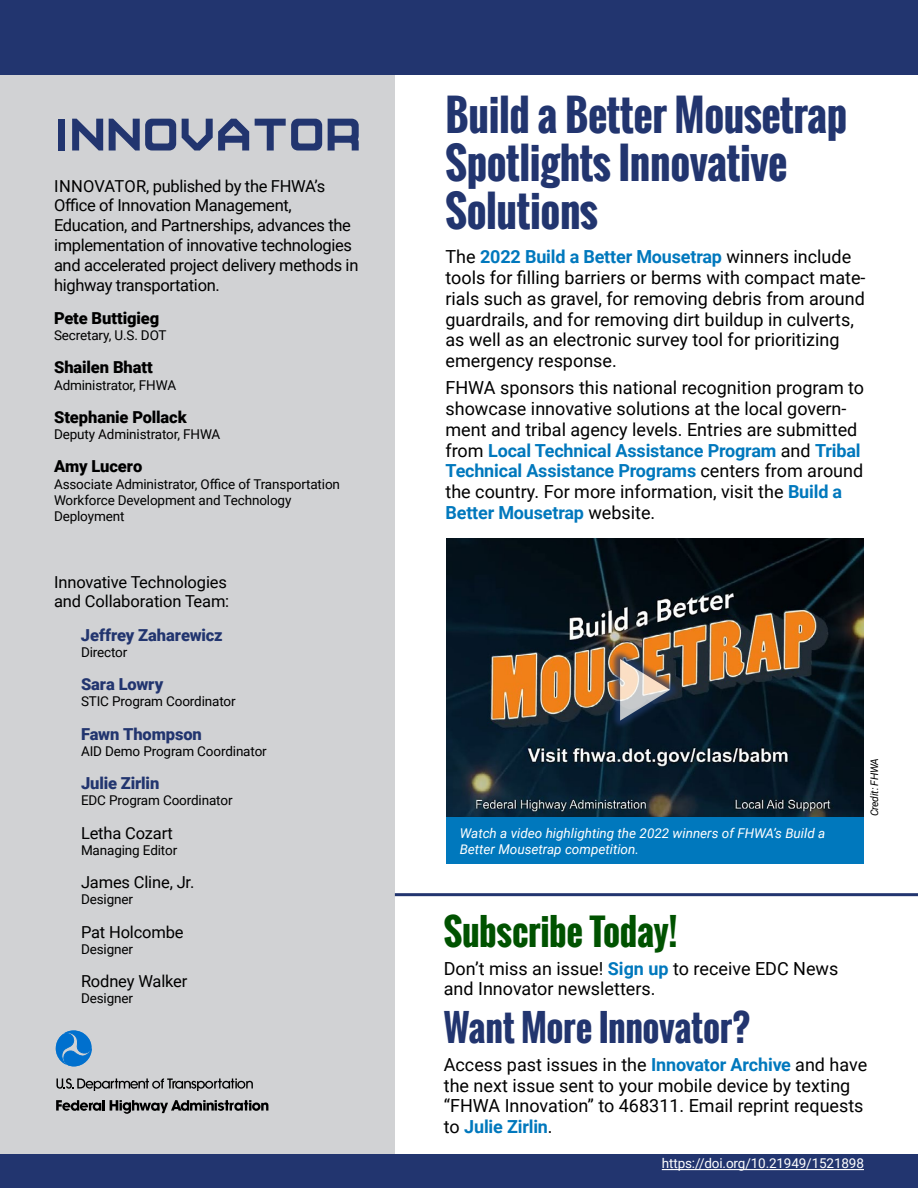
<style>
.page{position:relative;width:918px;height:1188px;background:#fff}
.page>*{position:absolute;margin:0;border:0;box-sizing:border-box;transform-origin:0 0}
.t1{font:66px "Cals Caps";color:#22356f}
.t2{font:700 42px/48.3px "Oswald";letter-spacing:-.01em;color:#22356f}
.t3{font:700 36px "Oswald";letter-spacing:-.015em;color:#22356f}
.t4{font:700 36px "Oswald";letter-spacing:-.01em;color:#005200}
.t5{font:18px/20.7px "Roboto";color:#000}
.t6{font:16.5px/19.8px "Roboto";letter-spacing:-.02em;color:#000}
.t7{font:900 16.5px "Roboto";letter-spacing:-.005em;color:#000}
.t8{font:900 16.5px "Roboto";letter-spacing:-.005em;color:#22356f}
.t9{font:13.5px/16.2px "Roboto";letter-spacing:-.01em;color:#000}
.t10{font:italic 13.5px/16.2px "Roboto";color:#fff}
.t11{font:13.5px "Roboto";letter-spacing:-.01em;color:#fff}
.t12{font:italic 10.5px "Roboto";letter-spacing:-.02em;color:#000}
.s1{font-weight:700;color:#0078bd}
</style>
<div class="page">
<div style="left:0;top:61px;width:395px;height:1099px;background:#d1d2d4"></div>
<div style="left:0;top:0;width:918px;height:74px;background:#22356f"></div>
<div style="left:0;top:1155px;width:918px;height:33px;background:#22356f"></div>
<hr style="left:395px;top:893px;width:523px;height:3px;background:#22356f">
<svg style="left:56px;top:1078px;width:197px;height:13px"></svg>
<svg style="left:56px;top:1100px;width:212px;height:14px"></svg>
<svg style="left:56px;top:1030px;width:36px;height:36px"></svg>
<hr style="left:662px;top:1169px;width:202px;height:1px;background:#fff">
<img style="left:446px;top:538px;width:418px;height:280px">
<div style="left:446px;top:818px;width:418px;height:46px;background:#0078bd"></div>
<div style="left:610px;top:650px;width:70px;height:80px;background:#1d3a6c;opacity:.92"></div>
<svg style="left:620px;top:659px;width:50px;height:62px;background:#958c84"></svg>
<h1 class="t1" style="left:54px;top:100px;width:309px">INNOVATOR</h1>
<p class="t6" style="left:54px;top:175px;width:306px">INNOVATOR, published by the FHWA’s Office of Innovation Management, Education, and Partnerships, advances the implementation of innovative technologies and accelerated project delivery methods in highway transportation.</p>
<p class="t7" style="left:54px;top:306px;width:107px">Pete Buttigieg</p>
<p class="t9" style="left:54px;top:327px;width:114px">Secretary, U.S. DOT</p>
<p class="t7" style="left:54px;top:356px;width:100px">Shailen Bhatt</p>
<p class="t9" style="left:54px;top:376px;width:124px">Administrator, FHWA</p>
<p class="t7" style="left:54px;top:405px;width:134px">Stephanie Pollack</p>
<p class="t9" style="left:54px;top:426px;width:168px">Deputy Administrator, FHWA</p>
<p class="t7" style="left:54px;top:455px;width:90px">Amy Lucero</p>
<p class="t9" style="left:54px;top:475px;width:288px">Associate Administrator, Office of Transportation<br>Workforce Development and Technology<br>Deployment</p>
<p class="t6" style="left:54px;top:571px;width:177px">Innovative Technologies and Collaboration Team:</p>
<p class="t8" style="left:81px;top:623px;width:143px">Jeffrey Zaharewicz</p>
<p class="t9" style="left:81px;top:643px;width:48px">Director</p>
<p class="t8" style="left:81px;top:673px;width:84px">Sara Lowry</p>
<p class="t9" style="left:81px;top:693px;width:156px">STIC Program Coordinator</p>
<p class="t8" style="left:81px;top:722px;width:122px">Fawn Thompson</p>
<p class="t9" style="left:81px;top:742px;width:187px">AID Demo Program Coordinator</p>
<p class="t8" style="left:81px;top:772px;width:80px">Julie Zirlin</p>
<p class="t9" style="left:81px;top:792px;width:153px">EDC Program Coordinator</p>
<p class="t6" style="left:81px;top:822px;width:93px">Letha Cozart</p>
<p class="t9" style="left:81px;top:841px;width:98px">Managing Editor</p>
<p class="t6" style="left:81px;top:872px;width:115px">James Cline, Jr.</p>
<p class="t9" style="left:81px;top:891px;width:54px">Designer</p>
<p class="t6" style="left:81px;top:921px;width:104px">Pat Holcombe</p>
<p class="t9" style="left:81px;top:940px;width:54px">Designer</p>
<p class="t6" style="left:81px;top:971px;width:108px">Rodney Walker</p>
<p class="t9" style="left:81px;top:990px;width:54px">Designer</p>
<h2 class="t2" style="left:446px;top:91px;width:403px">Build a Better Mousetrap<br>Spotlights Innovative<br>Solutions</h2>
<p class="t5" style="left:446px;top:246px;width:422px">The <span class="s1">2022 Build a Better Mousetrap</span> winners include tools for filling barriers or berms with compact mate&shy;rials such as gravel, for removing debris from around guardrails, and for removing dirt buildup in culverts, as well as an electronic survey tool for prioritizing emergency response.</p>
<p class="t5" style="left:446px;top:377px;width:420px">FHWA sponsors this national recognition program to showcase innovative solutions at the local govern&shy;ment and tribal agency levels. Entries are submitted from <span class="s1">Local Technical Assistance Program</span> and <span class="s1">Tribal Technical Assistance Programs</span> centers from around the country. For more information, visit the <span class="s1">Build a Better Mousetrap</span> website.</p>
<p class="t10" style="left:460px;top:824px;width:367px">Watch a video highlighting the 2022 winners of FHWA’s Build a<br>Better Mousetrap competition.</p>
<p class="t12" style="left:867px;top:816px;width:60px;rotate:-90deg">Credit: FHWA</p>
<h3 class="t4" style="left:444px;top:905px;width:235px">Subscribe Today!</h3>
<p class="t5" style="left:444px;top:957px;width:396px">Don’t miss an issue! <span class="s1">Sign up</span> to receive EDC News and Innovator newsletters.</p>
<h3 class="t3" style="left:444px;top:1001px;width:308px">Want More Innovator?</h3>
<p class="t5" style="left:444px;top:1053px;width:425px">Access past issues in the <span class="s1">Innovator Archive</span> and have the next issue sent to your mobile device by texting “FHWA Innovation” to 468311. Email reprint requests to <span class="s1">Julie Zirlin</span>.</p>
<p class="t11" style="left:662px;top:1154px;width:204px">https://doi.org/10.21949/1521898</p>
</div>
